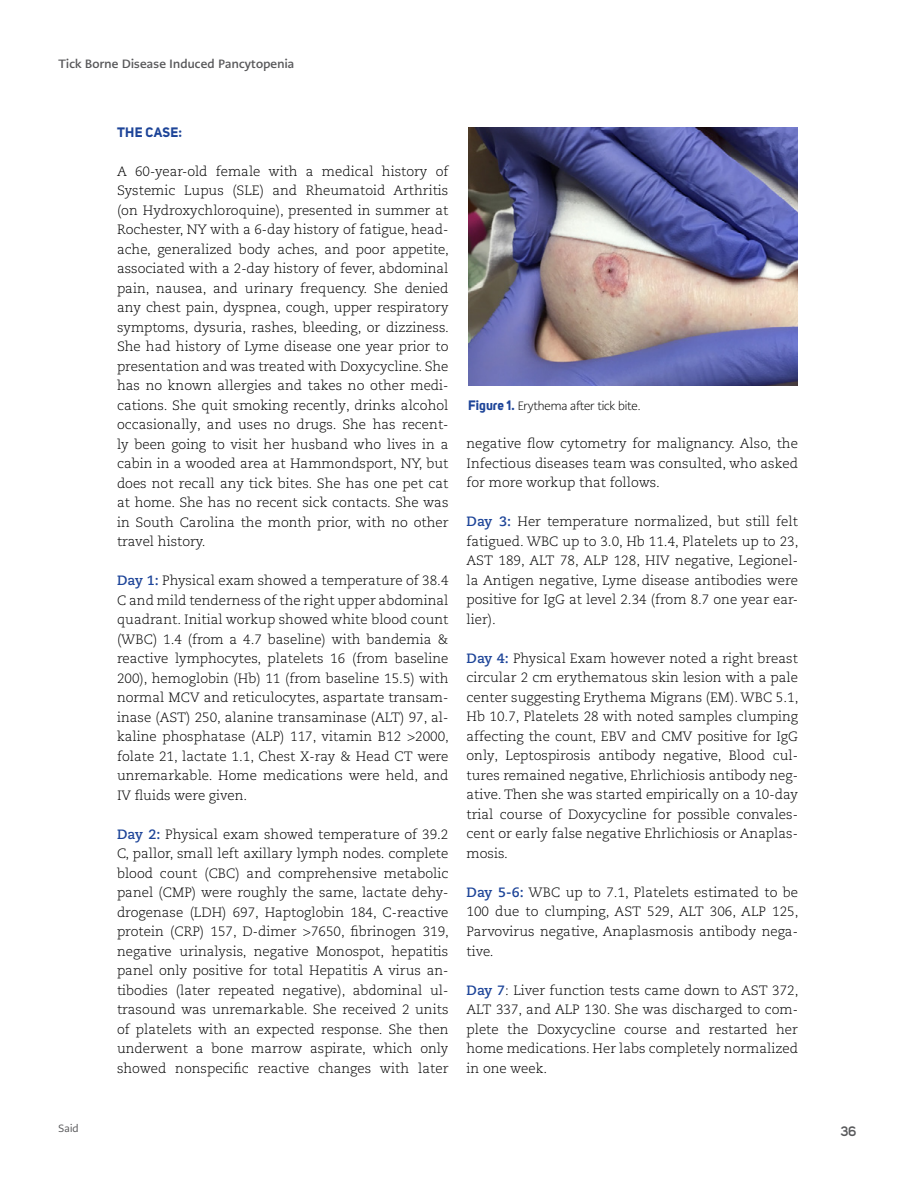
<style>
.page{position:relative;width:915px;height:1191px;background:#fff}
.page>*{position:absolute;margin:0;border:0;box-sizing:border-box;transform-origin:0 0}
.t1{font:300 13.5px/19.5px "Caecilia LT Pro 45";color:#000;text-align:justify}
.t2{font:700 13.5px "Uni Sans";letter-spacing:.02em;color:#1d4498}
.t3{font:600 13.5px "Uni Sans";color:#58595b}
.t4{font:700 12px "PMN Caecilia Sans Head";letter-spacing:.02em;color:#58585a}
.t5{font:300 12px "PMN Caecilia Sans Head";letter-spacing:-.01em;color:#000}
.t6{font:10.5px "PMN Caecilia Sans Head";color:#58585a}
.s1{font-family:"Caecilia LT Pro 75";font-weight:700;color:#1d4498}
.s2{font-family:"Uni Sans";font-weight:700;font-size:13.5px;color:#1d4498}
</style>
<div class="page">
<img style="left:468px;top:128px;width:329px;height:258px">
<p class="t4" style="left:58px;top:56px;width:237px">Tick Borne Disease Induced Pancytopenia</p>
<p class="t6" style="left:58px;top:1121px;width:22px">Said</p>
<p class="t2" style="left:117px;top:123px;width:66px">THE CASE:</p>
<p class="t1" style="left:117px;top:161px;width:333px">A 60-year-old female with a medical history of Systemic Lupus (SLE) and Rheumatoid Arthritis (on Hydroxychloroquine), presented in summer at Rochester, NY with a 6-day history of fatigue, head&shy;ache, generalized body aches, and poor appetite, associated with a 2-day history of fever, abdominal pain, nausea, and urinary frequency. She denied any chest pain, dyspnea, cough, upper respiratory symptoms, dysuria, rashes, bleeding, or dizziness.<br>She had history of Lyme disease one year prior to presentation and was treated with Doxycycline. She has no known allergies and takes no other medi&shy;cations. She quit smoking recently, drinks alcohol occasionally, and uses no drugs. She has recent&shy;ly been going to visit her husband who lives in a cabin in a wooded area at Hammondsport, NY, but does not recall any tick bites. She has one pet cat at home. She has no recent sick contacts. She was in South Carolina the month prior, with no other travel history.</p>
<p class="t1" style="left:117px;top:570px;width:333px"><span class="s1">Day 1:</span> Physical exam showed a temperature of 38.4<br>C and mild tenderness of the right upper abdominal quadrant. Initial workup showed white blood count (WBC) 1.4 (from a 4.7 baseline) with bandemia &amp; reactive lymphocytes, platelets 16 (from baseline 200), hemoglobin (Hb) 11 (from baseline 15.5) with normal MCV and reticulocytes, aspartate transam&shy;inase (AST) 250, alanine transaminase (ALT) 97, al&shy;kaline phosphatase (ALP) 117, vitamin B12 &gt;2000, folate 21, lactate 1.1, Chest X-ray &amp; Head CT were unremarkable. Home medications were held, and IV fluids were given.</p>
<p class="t1" style="left:117px;top:824px;width:333px"><span class="s1">Day 2:</span> Physical exam showed temperature of 39.2<br>C, pallor, small left axillary lymph nodes. complete blood count (CBC) and comprehensive metabolic panel (CMP) were roughly the same, lactate dehy&shy;drogenase (LDH) 697, Haptoglobin 184, C-reactive protein (CRP) 157, D-dimer &gt;7650, fibrinogen 319, negative urinalysis, negative Monospot, hepatitis panel only positive for total Hepatitis A virus an&shy;tibodies (later repeated negative), abdominal ul&shy;trasound was unremarkable. She received 2 units of platelets with an expected response. She then underwent a bone marrow aspirate, which only showed nonspecific reactive changes with later</p>
<p class="t5" style="left:468px;top:398px;width:174px"><span class="s2">Figure 1.</span> Erythema after tick bite.</p>
<p class="t1" style="left:466px;top:434px;width:333px">negative flow cytometry for malignancy. Also, the Infectious diseases team was consulted, who asked for more workup that follows.</p>
<p class="t1" style="left:466px;top:512px;width:333px"><span class="s1">Day 3:</span> Her temperature normalized, but still felt fatigued. WBC up to 3.0, Hb 11.4, Platelets up to 23, AST 189, ALT 78, ALP 128, HIV negative, Legionel&shy;la Antigen negative, Lyme disease antibodies were positive for IgG at level 2.34 (from 8.7 one year ear&shy;lier).</p>
<p class="t1" style="left:466px;top:648px;width:333px"><span class="s1">Day 4:</span> Physical Exam however noted a right breast circular 2 cm erythematous skin lesion with a pale center suggesting Erythema Migrans (EM). WBC 5.1, Hb 10.7, Platelets 28 with noted samples clumping affecting the count, EBV and CMV positive for IgG only, Leptospirosis antibody negative, Blood cul&shy;tures remained negative, Ehrlichiosis antibody neg&shy;ative. Then she was started empirically on a 10-day trial course of Doxycycline for possible convales&shy;cent or early false negative Ehrlichiosis or Anaplas&shy;mosis.</p>
<p class="t1" style="left:466px;top:882px;width:333px"><span class="s1">Day 5-6:</span> WBC up to 7.1, Platelets estimated to be 100 due to clumping, AST 529, ALT 306, ALP 125, Parvovirus negative, Anaplasmosis antibody nega&shy;tive.</p>
<p class="t1" style="left:466px;top:979px;width:333px"><span class="s1">Day 7</span>: Liver function tests came down to AST 372, ALT 337, and ALP 130. She was discharged to com&shy;plete the Doxycycline course and restarted her home medications. Her labs completely normalized in one week.</p>
<p class="t3" style="left:840px;top:1123px;width:18px">36</p>
</div>
